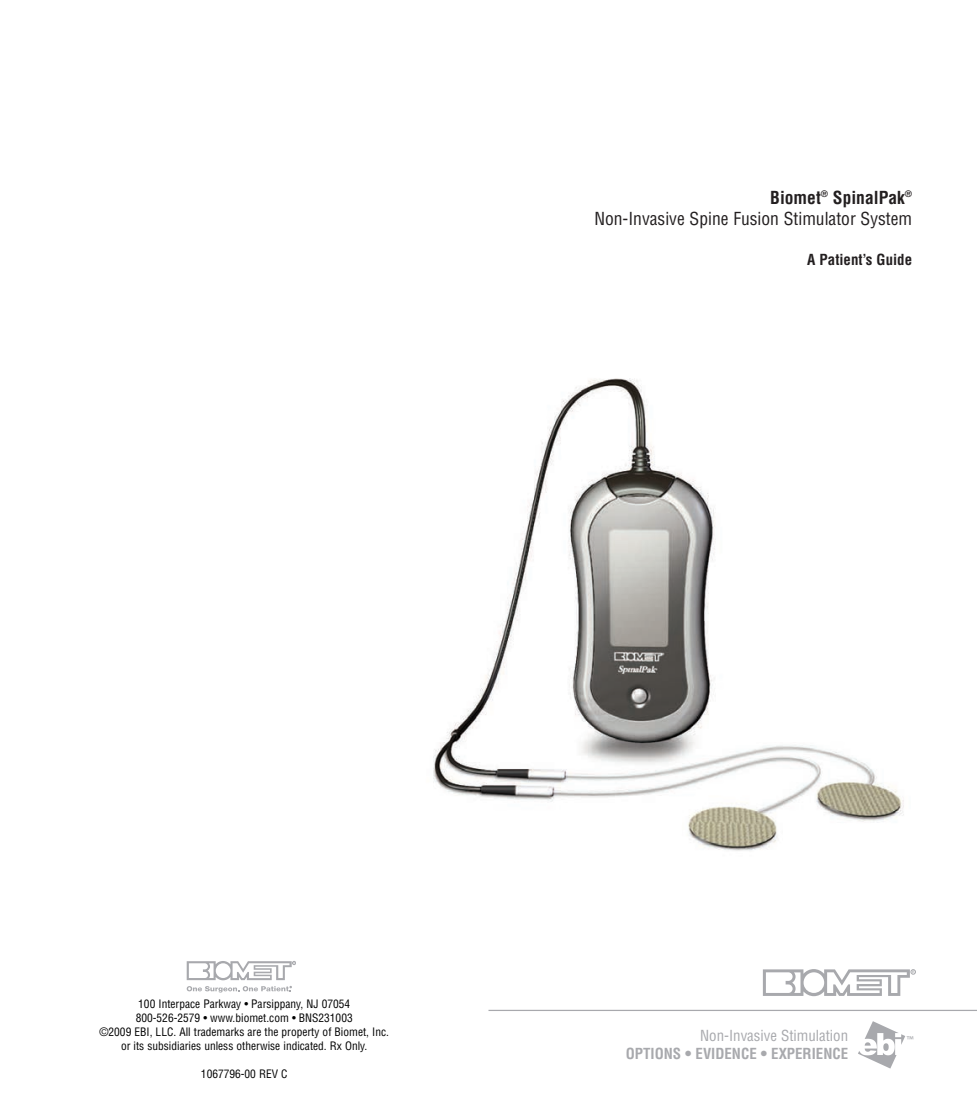
<style>
.page{position:relative;width:977px;height:1119px;background:#fff}
.page>*{position:absolute;margin:0;border:0;box-sizing:border-box;transform-origin:0 0}
.t1{font:condensed 17.5px/21px "Helvetica LT";color:#231f20;text-align:right}
.t2{font:700 condensed 14.88px "Helvetica LT";color:#a8a9ad}
.t3{font:condensed 14.88px "Helvetica LT";color:#a8a9ad}
.t4{font:700 condensed 14.88px "Helvetica LT";color:#231f20}
.t5{font:11.55px "Myriad Pro";color:#a8a9ad}
.t6{font:condensed 11.38px/14px "Helvetica LT";color:#000001;text-align:center}
.s1{font-weight:700}
</style>
<div class="page">
<img style="left:433px;top:378px;width:471px;height:473px">
<svg style="left:762px;top:969px;width:153px;height:27px"></svg>
<svg style="left:187px;top:961px;width:109px;height:31px"></svg>
<hr style="left:488px;top:1009px;width:488px;height:1px;background:#a8a9ad">
<svg style="left:858px;top:1021px;width:47px;height:47px"></svg>
<h1 class="t1" style="left:594px;top:187px;width:319px"><span class="s1">Biomet</span><sup>®</sup> <span class="s1">SpinalPak</span><sup>®<br></sup>Non-Invasive Spine Fusion Stimulator System</h1>
<h2 class="t4" style="left:807px;top:251px;width:106px">A Patient’s Guide</h2>
<p class="t6" style="left:99px;top:996px;width:291px">100 Interpace Parkway • Parsippany, NJ 07054<br>800-526-2579 • www.biomet.com • BNS231003<br>©2009 EBI, LLC. All trademarks are the property of Biomet, Inc. or its subsidiaries unless otherwise indicated. Rx Only.</p>
<p class="t6" style="left:201px;top:1066px;width:88px">1067796-00 REV C</p>
<h2 class="t3" style="left:700px;top:1026px;width:149px">Non-Invasive Stimulation</h2>
<p class="t5" style="left:906px;top:1035px;width:9px">™</p>
<h2 class="t2" style="left:625px;top:1044px;width:224px">OPTIONS • EVIDENCE • EXPERIENCE</h2>
</div>
